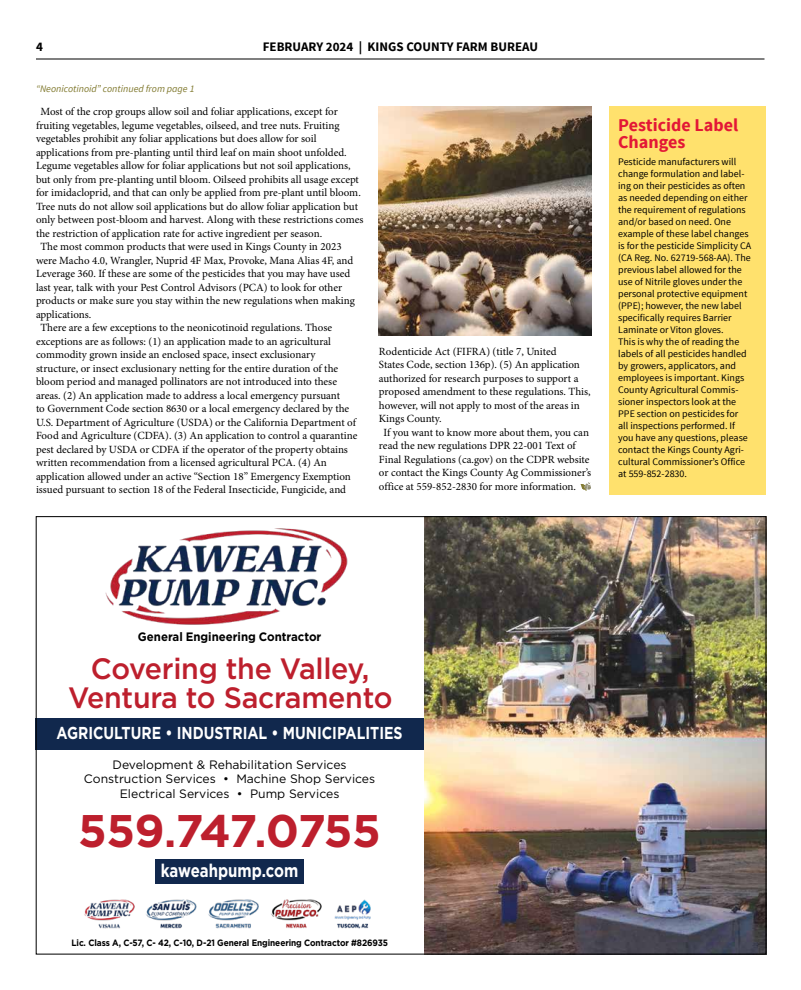
<style>
.page{position:relative;width:801px;height:990px;background:#fff}
.page>*{position:absolute;margin:0;border:0;box-sizing:border-box;transform-origin:0 0}
.t1{font:700 45.7px "Gotham";letter-spacing:-.035em;color:#bd1f2d}
.t2{font:500 29.4px/28.4px "Gotham";letter-spacing:-.01em;color:#bd1f2d;text-align:center}
.t3{font:700 18.3px "Gotham";color:#fff;scale:.82 1}
.t4{font:700 18px/17px "Source Sans Pro";color:#e31736}
.t5{font:700 17.3px "Gotham";color:#fff;scale:.82 1}
.t6{font:700 13px "Source Sans Pro";color:#000}
.t7{font:12.2px/14.6px "Gotham";color:#000;text-align:center}
.t8{font:700 12.2px "Gotham";color:#000;scale:.94 1}
.t9{font:11px "Minion Pro";color:#000}
.t10{font:10px/12px "Source Sans Pro";color:#000}
.t11{font:italic 10px "Source Sans Pro";color:#817a30}
.t12{font:700 9.1px "Gotham";letter-spacing:-.01em;color:#000;scale:.91 1}
.s1{font-size:40.6px}
</style>
<div class="page">
<hr style="left:36px;top:59px;width:728px;height:1px;background:#000">
<div style="left:609px;top:106px;width:156px;height:389px;background:#ffe16d"></div>
<div style="left:156px;top:859px;width:148px;height:24px;background:#11284d"></div>
<div style="left:36px;top:718px;width:388px;height:32px;background:#11284d"></div>
<img style="left:424px;top:518px;width:341px;height:435px">
<img style="left:105px;top:528px;width:243px;height:97px">
<img style="left:84px;top:899px;width:287px;height:30px">
<img style="left:379px;top:106px;width:213px;height:229px">
<svg style="left:580px;top:482px;width:11px;height:9px"></svg>
<p class="t6" style="left:36px;top:38px;width:8px">4</p>
<p class="t6" style="left:263px;top:38px;width:277px">FEBRUARY 2024 | KINGS COUNTY FARM BUREAU</p>
<p class="t11" style="left:36px;top:82px;width:160px">“Neonicotinoid” continued from page 1</p>
<p class="t9" style="left:40px;top:104px;width:299px">Most of the crop groups allow soil and foliar applications, except for</p>
<p class="t9" style="left:36px;top:118px;width:305px">fruiting vegetables, legume vegetables, oilseed, and tree nuts. Fruiting</p>
<p class="t9" style="left:36px;top:131px;width:282px">vegetables prohibit any foliar applications but does allow for soil</p>
<p class="t9" style="left:36px;top:145px;width:312px">applications from pre-planting until third leaf on main shoot unfolded.</p>
<p class="t9" style="left:36px;top:158px;width:316px">Legume vegetables allow for foliar applications but not soil applications,</p>
<p class="t9" style="left:36px;top:172px;width:325px">but only from pre-planting until bloom. Oilseed prohibits all usage except</p>
<p class="t9" style="left:36px;top:185px;width:326px">for imidacloprid, and that can only be applied from pre-plant until bloom.</p>
<p class="t9" style="left:36px;top:199px;width:324px">Tree nuts do not allow soil applications but do allow foliar application but</p>
<p class="t9" style="left:36px;top:212px;width:329px">only between post-bloom and harvest. Along with these restrictions comes</p>
<p class="t9" style="left:36px;top:226px;width:288px">the restriction of application rate for active ingredient per season.</p>
<p class="t9" style="left:40px;top:239px;width:303px">The most common products that were used in Kings County in 2023</p>
<p class="t9" style="left:36px;top:253px;width:319px">were Macho 4.0, Wrangler, Nuprid 4F Max, Provoke, Mana Alias 4F, and</p>
<p class="t9" style="left:36px;top:266px;width:316px">Leverage 360. If these are some of the pesticides that you may have used</p>
<p class="t9" style="left:36px;top:280px;width:308px">last year, talk with your Pest Control Advisors (PCA) to look for other</p>
<p class="t9" style="left:36px;top:293px;width:320px">products or make sure you stay within the new regulations when making</p>
<p class="t9" style="left:36px;top:307px;width:57px">applications.</p>
<p class="t9" style="left:40px;top:320px;width:293px">There are a few exceptions to the neonicotinoid regulations. Those</p>
<p class="t9" style="left:36px;top:334px;width:297px">exceptions are as follows: (1) an application made to an agricultural</p>
<p class="t9" style="left:36px;top:347px;width:281px">commodity grown inside an enclosed space, insect exclusionary</p>
<p class="t9" style="left:36px;top:361px;width:304px">structure, or insect exclusionary netting for the entire duration of the</p>
<p class="t9" style="left:36px;top:374px;width:303px">bloom period and managed pollinators are not introduced into these</p>
<p class="t9" style="left:36px;top:388px;width:306px">areas. (2) An application made to address a local emergency pursuant</p>
<p class="t9" style="left:36px;top:401px;width:315px">to Government Code section 8630 or a local emergency declared by the</p>
<p class="t9" style="left:36px;top:415px;width:321px">U.S. Department of Agriculture (USDA) or the California Department of</p>
<p class="t9" style="left:36px;top:428px;width:323px">Food and Agriculture (CDFA). (3) An application to control a quarantine</p>
<p class="t9" style="left:36px;top:442px;width:314px">pest declared by USDA or CDFA if the operator of the property obtains</p>
<p class="t9" style="left:36px;top:455px;width:293px">written recommendation from a licensed agricultural PCA. (4) An</p>
<p class="t9" style="left:36px;top:469px;width:316px">application allowed under an active “Section 18” Emergency Exemption</p>
<p class="t9" style="left:36px;top:482px;width:312px">issued pursuant to section 18 of the Federal Insecticide, Fungicide, and</p>
<p class="t9" style="left:379px;top:344px;width:179px">Rodenticide Act (FIFRA) (title 7, United</p>
<p class="t9" style="left:379px;top:357px;width:202px">States Code, section 136p). (5) An application</p>
<p class="t9" style="left:379px;top:371px;width:201px">authorized for research purposes to support a</p>
<p class="t9" style="left:379px;top:384px;width:213px">proposed amendment to these regulations. This,</p>
<p class="t9" style="left:379px;top:398px;width:202px">however, will not apply to most of the areas in</p>
<p class="t9" style="left:379px;top:411px;width:64px">Kings County.</p>
<p class="t9" style="left:383px;top:425px;width:207px">If you want to know more about them, you can</p>
<p class="t9" style="left:379px;top:438px;width:198px">read the new regulations DPR 22-001 Text of</p>
<p class="t9" style="left:379px;top:452px;width:212px">Final Regulations (ca.gov) on the CDPR website</p>
<p class="t9" style="left:379px;top:465px;width:214px">or contact the Kings County Ag Commissioner’s</p>
<p class="t9" style="left:379px;top:479px;width:199px">office at 559-852-2830 for more information.</p>
<h3 class="t4" style="left:618px;top:118px;width:122px">Pesticide Label<br>Changes</h3>
<p class="t10" style="left:618px;top:156px;width:135px">Pesticide manufacturers will change formulation and label&shy;ing on their pesticides as often as needed depending on either the requirement of regulations and/or based on need. One example of these label changes is for the pesticide Simplicity CA (CA Reg. No. 62719-568-AA). The previous label allowed for the use of Nitrile gloves under the personal protective equipment (PPE); however, the new label specifically requires Barrier<br>Laminate or Viton gloves.<br>This is why the of reading the labels of all pesticides handled by growers, applicators, and employees is important. Kings<br>County Agricultural Commis&shy;sioner inspectors look at the<br>PPE section on pesticides for<br>all inspections performed. If you have any questions, please contact the Kings County Agri&shy;cultural Commissioner’s Office at 559-852-2830.</p>
<p class="t8" style="left:138px;top:628px;width:197px">General Engineering Contractor</p>
<h2 class="t2" style="left:68px;top:654px;width:326px">Covering the Valley,<br>Ventura to Sacramento</h2>
<h3 class="t5" style="left:57px;top:722px;width:424px">AGRICULTURE • INDUSTRIAL • MUNICIPALITIES</h3>
<p class="t7" style="left:84px;top:757px;width:293px">Development &amp; Rehabilitation Services<br>Construction Services • Machine Shop Services<br>Electrical Services • Pump Services</p>
<h1 class="t1" style="left:78px;top:800px;width:304px">559<span class="s1">.</span>747<span class="s1">.</span>0755</h1>
<h3 class="t3" style="left:161px;top:858px;width:169px">kaweahpump.com</h3>
<p class="t12" style="left:72px;top:937px;width:349px">Lic. Class A, C-57, C- 42, C-10, D-21 General Engineering Contractor #826935</p>
</div>
